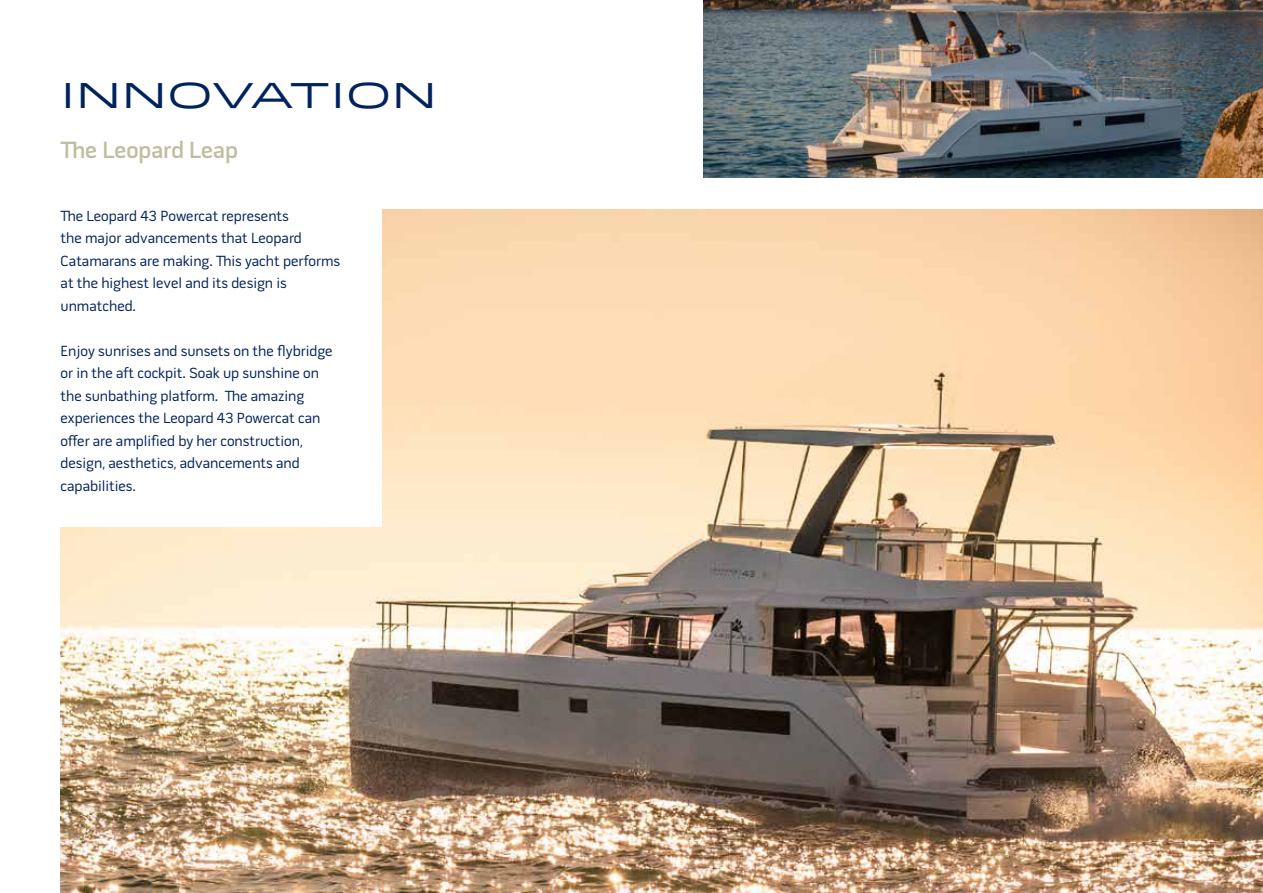
<style>
.page{position:relative;width:1263px;height:893px;background:#fff}
.page>*{position:absolute;margin:0;border:0;box-sizing:border-box;transform-origin:0 0}
.t1{font:35.7px "Idlewild";color:#00225d}
.t2{font:600 24px "Pill Gothic";color:#c0bc9f}
.t3{font:15px/22.5px "Pill Gothic";color:#00225d}
</style>
<div class="page">
<img style="left:704px;top:0;width:559px;height:178px">
<img style="left:61px;top:209px;width:1202px;height:684px">
<div style="left:55px;top:201px;width:327px;height:326px;background:#fff"></div>
<h1 class="t1" style="left:61px;top:69px;width:378px">INNOVATION</h1>
<h2 class="t2" style="left:61px;top:141px;width:179px">The Leopard Leap</h2>
<p class="t3" style="left:61px;top:206px;width:281px">The Leopard 43 Powercat represents<br>the major advancements that Leopard<br>Catamarans are making. This yacht performs at the highest level and its design is unmatched.</p>
<p class="t3" style="left:61px;top:341px;width:274px">Enjoy sunrises and sunsets on the flybridge or in the aft cockpit. Soak up sunshine on the sunbathing platform. The amazing experiences the Leopard 43 Powercat can offer are amplified by her construction, design, aesthetics, advancements and capabilities.</p>
</div>
